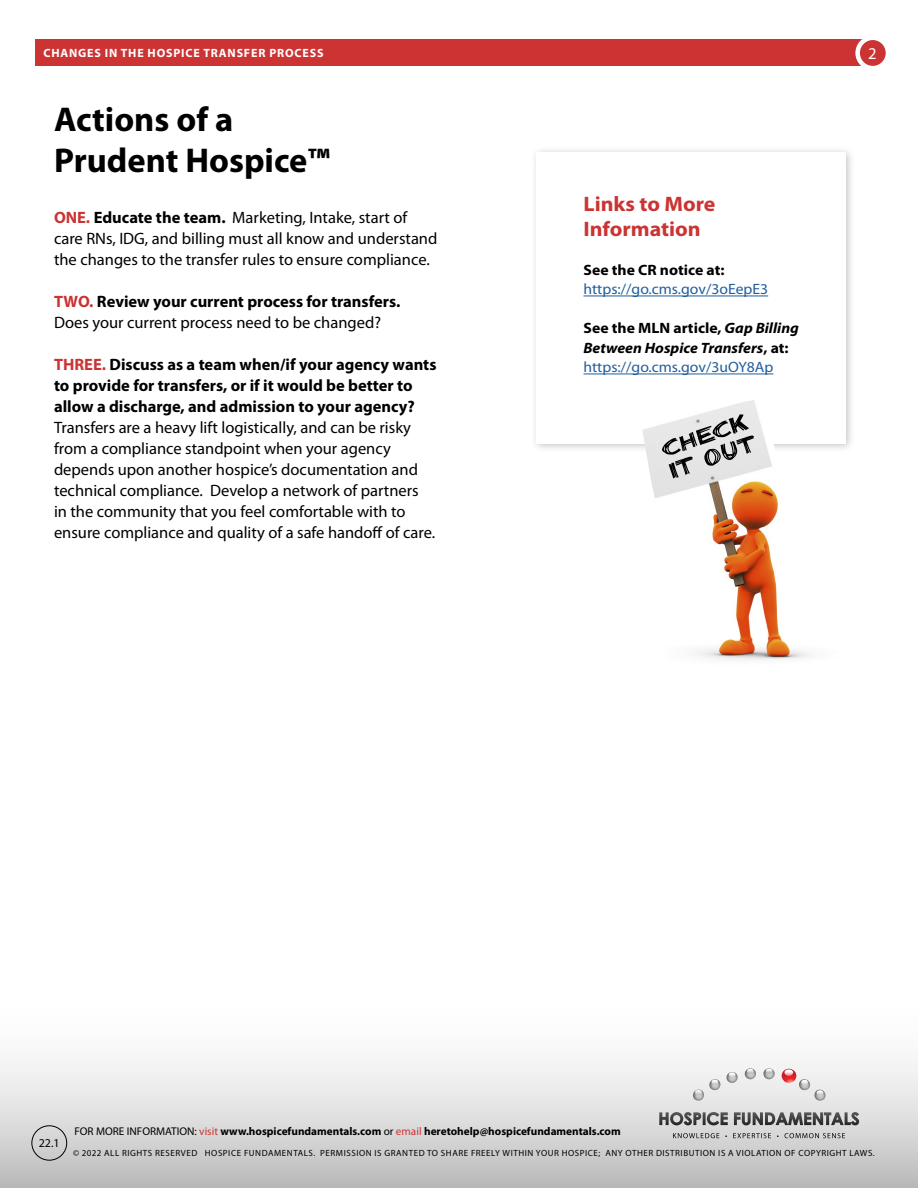
<style>
.page{position:relative;width:918px;height:1188px;background:#fff}
.page>*{position:absolute;margin:0;border:0;box-sizing:border-box;transform-origin:0 0}
.t1{font:700 34.5px/41.4px "Myriad Pro";color:#000}
.t2{font:700 21px/25.2px "Myriad Pro";color:#cb3433;scale:1.04 1}
.t3{font:16.5px/21px "Myriad Pro";color:#000}
.t4{font:700 16.5px/21px "Myriad Pro";color:#000}
.t5{font:16.5px "Myriad Pro";color:#fff}
.t6{font:italic 700 15px/19.5px "Myriad Pro";color:#000;scale:1.04 1}
.t7{font:15px "Myriad Pro";color:#215e9e;scale:1.04 1}
.t8{font:700 15px "Myriad Pro";color:#000;scale:1.04 1}
.t9{font:700 12px "Myriad Pro";letter-spacing:.07em;color:#fff}
.t10{font:12px "Myriad Pro";color:#000}
.t11{font:700 11.25px "Myriad Pro";color:#000}
.t12{font:9px "Myriad Pro";letter-spacing:.06em;color:#000}
.s1{font-weight:700;color:#cb3433}
.s2{font-weight:700}
.s3{color:#cb3433}
.s4{font-style:normal}
.s5{font-weight:400;font-style:normal;color:#215e9e}
.s6{font-weight:400}
.s7{font-weight:400;color:#cb3433}
</style>
<div class="page">
<div style="left:530px;top:145px;width:326px;height:308px;background:#000;opacity:.24"></div>
<div style="left:537px;top:152px;width:309px;height:291px;background:#fff"></div>
<hr style="left:584px;top:296px;width:184px;height:1px;background:#215e9e">
<hr style="left:584px;top:374px;width:189px;height:1px;background:#215e9e">
<img style="left:641px;top:399px;width:215px;height:261px">
<svg style="left:662px;top:414px;width:92px;height:64px;background:#b7b7b7"></svg>
<div style="left:0;top:995px;width:918px;height:193px;background:linear-gradient(to bottom,#fff,#c1c1c1)"></div>
<svg style="left:670px;top:1112px;width:189px;height:13px;background:#868586"></svg>
<svg style="left:692px;top:1072px;width:46px;height:29px"></svg>
<svg style="left:744px;top:1068px;width:12px;height:12px"></svg>
<svg style="left:763px;top:1068px;width:12px;height:12px"></svg>
<svg style="left:782px;top:1069px;width:44px;height:32px"></svg>
<svg style="left:673px;top:1133px;width:172px;height:5px"></svg>
<div style="left:31px;top:1125px;width:36px;height:36px;border:1px solid #000;border-radius:50%"></div>
<div style="left:36px;top:39px;width:839px;height:27px;background:#cb3433"></div>
<svg style="left:858px;top:38px;width:30px;height:30px"></svg>
<div style="left:855px;top:36px;width:35px;height:34px;border:4px solid #fff;border-radius:50%"></div>
<p class="t9" style="left:43px;top:46px;width:282px">CHANGES IN THE HOSPICE TRANSFER PROCESS</p>
<p class="t5" style="left:868px;top:44px;width:10px">2</p>
<h1 class="t1" style="left:54px;top:99px;width:277px">Actions of a<br>Prudent Hospice™</h1>
<p class="t3" style="left:54px;top:207px;width:385px"><span class="s1">ONE.</span> <span class="s2">Educate the team.</span> Marketing, Intake, start of care RNs, IDG, and billing must all know and understand the changes to the transfer rules to ensure compliance.</p>
<p class="t3" style="left:54px;top:291px;width:348px"><span class="s1">TWO.</span> <span class="s2">Review your current process for transfers.<br></span>Does your current process need to be changed?</p>
<p class="t4" style="left:54px;top:354px;width:384px"><span class="s3">THREE.</span> Discuss as a team when/if your agency wants to provide for transfers, or if it would be better to allow a discharge, and admission to your agency?</p>
<p class="t3" style="left:54px;top:417px;width:383px">Transfers are a heavy lift logistically, and can be risky from a compliance standpoint when your agency depends upon another hospice’s documentation and technical compliance. Develop a network of partners in the community that you feel comfortable with to ensure compliance and quality of a safe handoff of care.</p>
<p class="t2" style="left:584px;top:191px;width:128px">Links to More<br>Information</p>
<p class="t8" style="left:584px;top:261px;width:137px">See the CR notice at:</p>
<p class="t7" style="left:584px;top:281px;width:179px">https://go.cms.gov/3oEepE3</p>
<p class="t6" style="left:584px;top:319px;width:209px"><span class="s4">See the MLN article,</span> Gap Billing<br>Between Hospice Transfers<span class="s4">, at: </span><span class="s5">https://go.cms.gov/3uOY8Ap</span></p>
<p class="t10" style="left:39px;top:1136px;width:22px">22.1</p>
<p class="t11" style="left:74px;top:1125px;width:548px"><span class="s6">FOR MORE INFORMATION:</span> <span class="s7">visit</span> www.hospicefundamentals.com <span class="s6">or</span> <span class="s7">email</span> heretohelp@hospicefundamentals.com</p>
<p class="t12" style="left:73px;top:1148px;width:803px">© 2022 ALL RIGHTS RESERVED HOSPICE FUNDAMENTALS. PERMISSION IS GRANTED TO SHARE FREELY WITHIN YOUR HOSPICE; ANY OTHER DISTRIBUTION IS A VIOLATION OF COPYRIGHT LAWS.</p>
</div>
